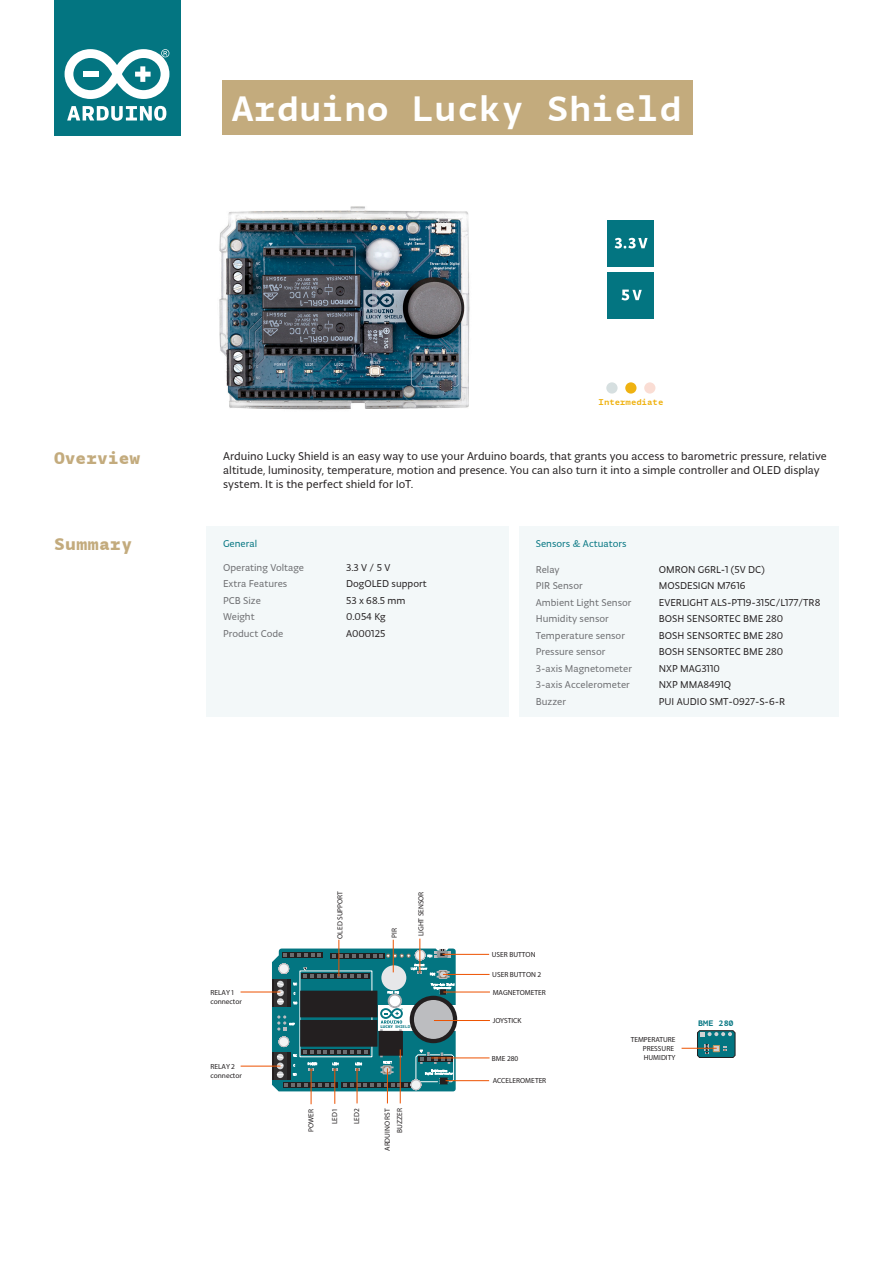
<style>
.page{position:relative;width:893px;height:1263px;background:#fff}
.page>*{position:absolute;margin:0;border:0;box-sizing:border-box;transform-origin:0 0}
.t1{font:500 37.5px "Tynine Sans Mono";color:#fff}
.t2{font:18px "Tynine Sans Mono Bld";color:#c3ab7d}
.t3{font:18px "Tynine Sans Mono Bld";letter-spacing:.025em;color:#c3ab7d}
.t4{font:12px/14.4px "Typonine Sans Pro";color:#231f20}
.t5{font:10.5px "Typonine Sans Pro";color:#231f20}
.t6{font:10.5px "Typonine Sans Pro";color:#6c6d70}
.t7{font:10.5px "Typonine Sans Pro";color:#037581}
.t8{font:500 9px "Tynine Sans Mono";color:#efb211}
.t9{font:500 8.55px "Tynine Sans Mono";color:#037581}
.t10{font:7.35px/8.9px "Myriad Pro";color:#231f20}
.t11{font:500 4.2px "Tynine Sans Mono";color:#037581}
.s1{font-family:"Tynine Sans Mono Bld";font-weight:400}
</style>
<div class="page">
<div style="left:519px;top:526px;width:320px;height:191px;background:#f3f8f9"></div>
<div style="left:54px;top:0;width:126px;height:135px;background:#037581"></div>
<svg style="left:67px;top:106px;width:99px;height:15px"></svg>
<svg style="left:65px;top:49px;width:104px;height:50px"></svg>
<div style="left:223px;top:81px;width:470px;height:54px;background:#c3ab7d"></div>
<img style="left:219px;top:206px;width:251px;height:204px">
<div style="left:206px;top:526px;width:302px;height:191px;background:#f3f8f9"></div>
<svg style="left:697px;top:1030px;width:38px;height:27px"></svg>
<div style="left:713px;top:1045px;width:6px;height:7px;border:1px solid #be955c"></div>
<hr style="left:682px;top:1048px;width:35px;height:1px;background:#ed5200">
<svg style="left:272px;top:948px;width:184px;height:143px;background:#376e74"></svg>
<hr style="left:387px;top:1068px;width:1px;height:35px;background:#ed5200">
<hr style="left:400px;top:1049px;width:1px;height:54px;background:#ed5200">
<hr style="left:357px;top:1068px;width:1px;height:35px;background:#ed5200">
<hr style="left:334px;top:1069px;width:1px;height:35px;background:#ed5200">
<hr style="left:311px;top:1069px;width:1px;height:35px;background:#ed5200">
<hr style="left:419px;top:939px;width:1px;height:32px;background:#ed5200">
<hr style="left:393px;top:940px;width:1px;height:32px;background:#ed5200">
<hr style="left:338px;top:940px;width:1px;height:36px;background:#ed5200">
<hr style="left:434px;top:1020px;width:56px;height:1px;background:#ed5200">
<hr style="left:431px;top:1057px;width:59px;height:1px;background:#ed5200">
<hr style="left:446px;top:1080px;width:43px;height:1px;background:#ed5200">
<hr style="left:443px;top:992px;width:47px;height:1px;background:#ed5200">
<hr style="left:443px;top:974px;width:47px;height:1px;background:#ed5200">
<hr style="left:443px;top:954px;width:46px;height:1px;background:#ed5200">
<hr style="left:241px;top:991px;width:39px;height:1px;background:#ed5200">
<hr style="left:241px;top:1066px;width:39px;height:1px;background:#ed5200">
<div style="left:607px;top:272px;width:47px;height:47px;background:#037581"></div>
<svg style="left:621px;top:290px;width:21px;height:10px"></svg>
<div style="left:607px;top:220px;width:47px;height:47px;background:#037581"></div>
<svg style="left:615px;top:238px;width:33px;height:10px"></svg>
<div style="left:606px;top:382px;width:12px;height:12px;background:#d6dfe0;border-radius:50%"></div>
<div style="left:625px;top:382px;width:11px;height:12px;background:#efb211;border-radius:50%"></div>
<div style="left:644px;top:382px;width:11px;height:12px;background:#faddd4;border-radius:50%"></div>
<p class="t1" style="left:232px;top:88px;width:452px">Arduino Lucky Shield</p>
<p class="t2" style="left:54px;top:448px;width:88px">Overview</p>
<p class="t3" style="left:54px;top:534px;width:80px">Summary</p>
<p class="t8" style="left:599px;top:397px;width:66px">Intermediate</p>
<p class="t4" style="left:223px;top:448px;width:605px">Arduino Lucky Shield is an easy way to use your Arduino boards, that grants you access to barometric pressure, relative altitude, luminosity, temperature, motion and presence. You can also turn it into a simple controller and OLED display system. It is the perfect shield for IoT.</p>
<p class="t7" style="left:223px;top:537px;width:36px">General</p>
<p class="t6" style="left:223px;top:561px;width:83px">Operating Voltage</p>
<p class="t5" style="left:346px;top:561px;width:46px">3.3 V / 5 V</p>
<p class="t6" style="left:223px;top:578px;width:66px">Extra Features</p>
<p class="t5" style="left:346px;top:578px;width:82px">DogOLED support</p>
<p class="t6" style="left:223px;top:594px;width:39px">PCB Size</p>
<p class="t5" style="left:346px;top:594px;width:61px">53 x 68.5 mm</p>
<p class="t6" style="left:223px;top:611px;width:33px">Weight</p>
<p class="t5" style="left:346px;top:611px;width:41px">0.054 Kg</p>
<p class="t6" style="left:223px;top:627px;width:62px">Product Code</p>
<p class="t5" style="left:346px;top:627px;width:41px">A000125</p>
<p class="t7" style="left:536px;top:538px;width:92px">Sensors &amp; Actuators</p>
<p class="t6" style="left:536px;top:563px;width:25px">Relay</p>
<p class="t5" style="left:659px;top:563px;width:108px">OMRON G6RL-1 (5V DC)</p>
<p class="t6" style="left:536px;top:580px;width:49px">PIR Sensor</p>
<p class="t5" style="left:659px;top:580px;width:88px">MOSDESIGN M7616</p>
<p class="t6" style="left:536px;top:596px;width:97px">Ambient Light Sensor</p>
<p class="t5" style="left:659px;top:596px;width:163px">EVERLIGHT ALS-PT19-315C/L177/TR8</p>
<p class="t6" style="left:536px;top:613px;width:75px">Humidity sensor</p>
<p class="t5" style="left:659px;top:613px;width:126px">BOSH SENSORTEC BME 280</p>
<p class="t6" style="left:536px;top:629px;width:91px">Temperature sensor</p>
<p class="t5" style="left:659px;top:629px;width:126px">BOSH SENSORTEC BME 280</p>
<p class="t6" style="left:536px;top:646px;width:71px">Pressure sensor</p>
<p class="t5" style="left:659px;top:646px;width:126px">BOSH SENSORTEC BME 280</p>
<p class="t6" style="left:536px;top:662px;width:98px">3-axis Magnetometer</p>
<p class="t5" style="left:659px;top:662px;width:63px">NXP MAG3110</p>
<p class="t6" style="left:536px;top:679px;width:96px">3-axis Accelerometer</p>
<p class="t5" style="left:659px;top:679px;width:74px">NXP MMA8491Q</p>
<p class="t6" style="left:536px;top:695px;width:32px">Buzzer</p>
<p class="t5" style="left:659px;top:695px;width:128px">PUI AUDIO SMT-0927-S-6-R</p>
<p class="t10" style="left:210px;top:988px;width:33px">RELAY 1 connector</p>
<p class="t10" style="left:210px;top:1062px;width:33px">RELAY 2 connector</p>
<p class="t10" style="left:336px;top:939px;width:49px;rotate:-90deg">OLED SUPPORT</p>
<p class="t10" style="left:390px;top:937px;width:11px;rotate:-90deg">PIR</p>
<p class="t10" style="left:417px;top:936px;width:46px;rotate:-90deg">LIGHT SENSOR</p>
<p class="t11" style="left:380px;top:1024px;width:31px"><span class="s1">LUCKY</span> SHIELD</p>
<p class="t10" style="left:306px;top:1132px;width:24px;rotate:-90deg">POWER</p>
<p class="t10" style="left:330px;top:1124px;width:17px;rotate:-90deg">LED1</p>
<p class="t10" style="left:352px;top:1124px;width:17px;rotate:-90deg">LED2</p>
<p class="t10" style="left:381px;top:1151px;width:44px;line-height:12.5px;text-align:right;rotate:-90deg">ARDUINO RST<br>BUZZER</p>
<p class="t10" style="left:492px;top:950px;width:45px">USER BUTTON</p>
<p class="t10" style="left:492px;top:970px;width:51px">USER BUTTON 2</p>
<p class="t10" style="left:493px;top:988px;width:55px">MAGNETOMETER</p>
<p class="t10" style="left:493px;top:1016px;width:30px">JOYSTICK</p>
<p class="t10" style="left:492px;top:1054px;width:28px">BME 280</p>
<p class="t10" style="left:493px;top:1076px;width:55px">ACCELEROMETER</p>
<p class="t10" style="left:643px;top:1035px;width:34px;text-indent:-12px">TEMPERATURE<br>PRESSURE<br>HUMIDITY</p>
<p class="t9" style="left:698px;top:1019px;width:37px">BME 280</p>
</div>
